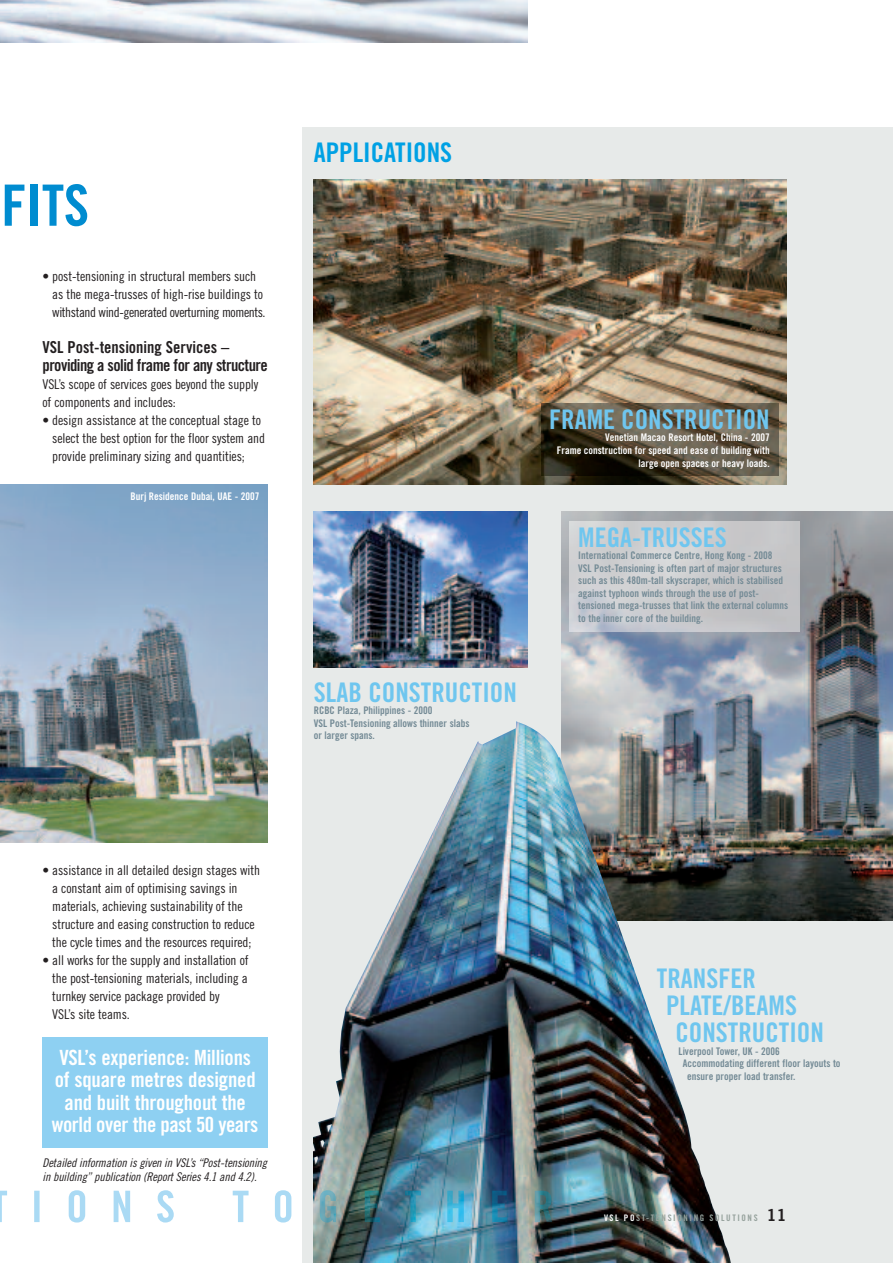
<style>
.page{position:relative;width:893px;height:1263px;background:#fff}
.page>*{position:absolute;margin:0;border:0;box-sizing:border-box;transform-origin:0 0}
.t1{font:57px "Trade Gothic Bold Cond Twenty";color:#008cd0}
.t2{font:27px "Trade Gothic Bold Cond Twenty";color:#6fc6ef}
.t3{font:27px "Trade Gothic Bold Cond Twenty";color:#00a1e4}
.t4{font:21px/22.5px "Trade Gothic Bold Cond Twenty";letter-spacing:-.01em;color:#fff;text-align:center}
.t5{font:16.5px/18px "Trade Gothic Bold Cond Twenty";letter-spacing:-.03em;color:#231f20}
.t6{font:13.5px/18px "Trade Gothic Cond Eighteen";letter-spacing:-.01em;color:#231f20}
.t7{font:12px/13.5px "Trade Gothic Cond Eighteen Obl";letter-spacing:-.01em;color:#231f20}
.t8{font:10.5px/12.6px "Trade Gothic Bold Cond Twenty";color:#738a95}
.t9{font:10.5px/12.6px "Trade Gothic Bold Cond Twenty";color:#fff;text-align:right}
.t10{font:9px "Trade Gothic Bold Cond Twenty";letter-spacing:.175em;color:#96a29d}
.s1{color:#fff}
.s2{font-family:"Trade Gothic Bold Two";font-size:16.5px;color:#231f20}
</style>
<div class="page">
<div style="left:302px;top:128px;width:591px;height:1135px;background:#e7eae9"></div>
<img style="left:561px;top:512px;width:332px;height:408px">
<img style="left:314px;top:180px;width:473px;height:305px">
<img style="left:314px;top:721px;width:417px;height:542px">
<img style="left:0;top:485px;width:268px;height:357px">
<div style="left:43px;top:1037px;width:225px;height:111px;background:#8ed0f2"></div>
<img style="left:314px;top:512px;width:213px;height:155px">
<img style="left:570px;top:521px;width:229px;height:111px">
<img style="left:541px;top:404px;width:237px;height:72px">
<svg style="left:0;top:1190px;width:292px;height:32px"></svg>
<img style="left:319px;top:1190px;width:17px;height:32px">
<h1 class="t1" style="left:1px;top:185px;width:89px">FITS</h1>
<p class="t6" style="left:52px;top:268px;width:215px;text-indent:-10px">• post-tensioning in structural members such as the mega-trusses of high-rise buildings to withstand wind-generated overturning moments.</p>
<p class="t5" style="left:43px;top:340px;width:227px">VSL Post-tensioning Services – providing a solid frame for any structure</p>
<p class="t6" style="left:43px;top:376px;width:217px">VSL’s scope of services goes beyond the supply of components and includes:</p>
<p class="t6" style="left:52px;top:412px;width:214px;text-indent:-10px">• design assistance at the conceptual stage to select the best option for the floor system and provide preliminary sizing and quantities;</p>
<p class="t9" style="left:131px;top:490px;width:130px">Burj Residence Dubai, UAE - 2007</p>
<h2 class="t3" style="left:314px;top:143px;width:140px">APPLICATIONS</h2>
<h2 class="t2" style="left:314px;top:682px;width:205px">SLAB CONSTRUCTION</h2>
<p class="t8" style="left:314px;top:705px;width:157px">RCBC Plaza, Philippines - 2000<br>VSL Post-Tensioning allows thinner slabs or larger spans.</p>
<h2 class="t2" style="left:549px;top:410px;width:222px">FRAME CONSTRUCTION</h2>
<p class="t9" style="left:557px;top:432px;width:214px">Venetian Macao Resort Hotel, China - 2007<br>Frame construction for speed and ease of building with large open spaces or heavy loads.</p>
<h2 class="t2" style="left:578px;top:527px;width:150px">MEGA-TRUSSES</h2>
<p class="t8" style="left:578px;top:550px;width:212px">International Commerce Centre, Hong Kong - 2008<br>VSL Post-Tensioning is often part of major structures such as this 480m-tall skyscraper, which is stabilised against typhoon winds through the use of post&shy;tensioned mega-trusses that link the external columns to the inner core of the building.</p>
<p class="t6" style="left:52px;top:862px;width:209px;text-indent:-10px">• assistance in all detailed design stages with a constant aim of optimising savings in materials, achieving sustainability of the structure and easing construction to reduce the cycle times and the resources required;</p>
<p class="t6" style="left:52px;top:952px;width:198px;text-indent:-10px">• all works for the supply and installation of the post-tensioning materials, including a turnkey service package provided by<br>VSL’s site teams.</p>
<h3 class="t4" style="left:52px;top:1048px;width:208px">VSL’s experience: Millions of square metres designed and built throughout the world over the past 50 years</h3>
<p class="t7" style="left:43px;top:1157px;width:226px">Detailed information is given in VSL’s “Post-tensioning in building” publication (Report Series 4.1 and 4.2).</p>
<h2 class="t2" style="left:657px;top:969px;width:100px">TRANSFER</h2>
<h2 class="t2" style="left:666px;top:996px;width:132px">PLATE/BEAMS</h2>
<h2 class="t2" style="left:675px;top:1023px;width:150px">CONSTRUCTION</h2>
<p class="t8" style="left:679px;top:1045px;width:103px">Liverpool Tower, UK - 2006</p>
<p class="t8" style="left:683px;top:1058px;width:159px">Accommodating different floor layouts to</p>
<p class="t8" style="left:687px;top:1070px;width:110px">ensure proper load transfer.</p>
<p class="t10" style="left:604px;top:1214px;width:184px"><span class="s1">VSL PO</span>ST-TENSIONING SOLUTIONS <span class="s2">11</span></p>
</div>
